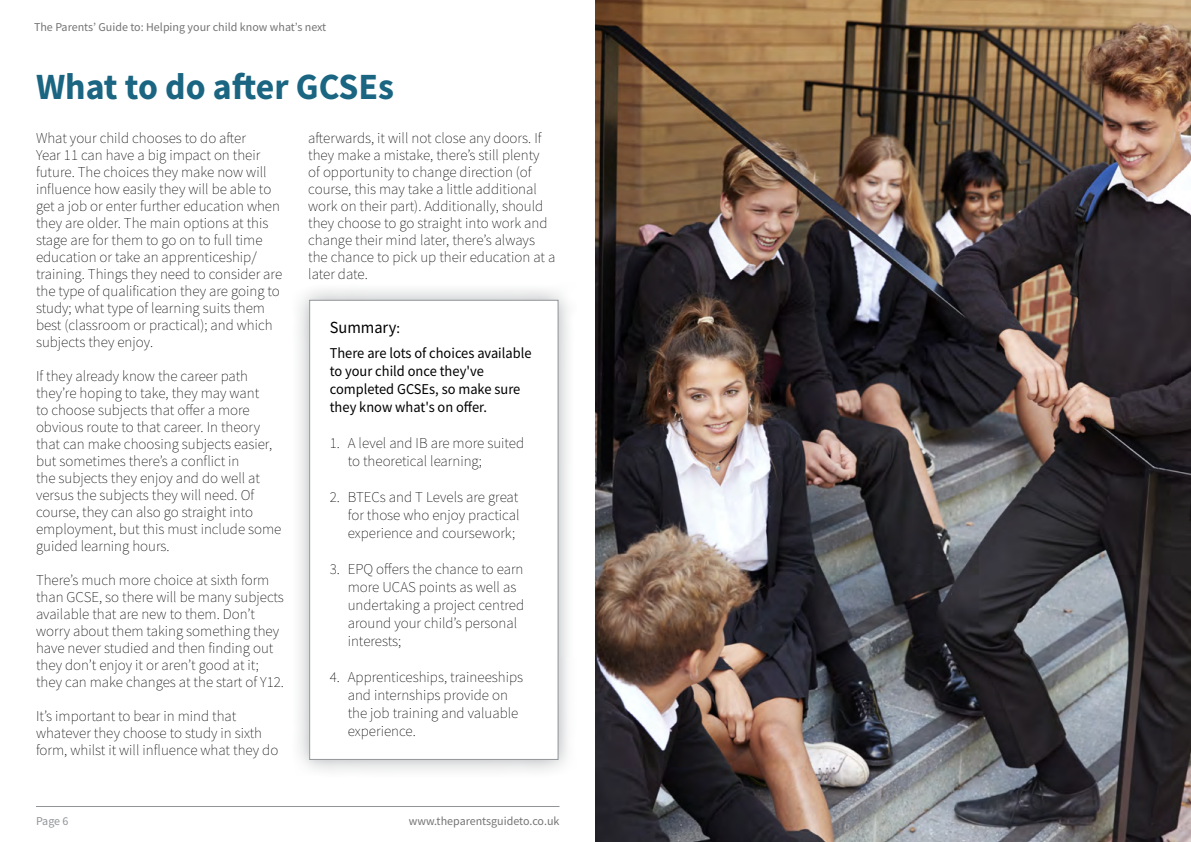
<style>
.page{position:relative;width:1191px;height:842px;background:#fff}
.page>*{position:absolute;margin:0;border:0;box-sizing:border-box;transform-origin:0 0}
.t1{font:700 37px "Source Sans Pro";color:#1a6581}
.t2{font:17px "Source Sans Pro";color:#000;scale:.96 1}
.t3{font:200 15px/17px "Source Sans Pro";color:#000}
.t4{font:15px/18px "Source Sans Pro";color:#000;scale:.96 1}
.t5{font:12px "Source Sans Pro";color:#757474}
.t6{font:12px "Source Sans Pro";color:#919598}
.s1{font-size:15px}
</style>
<div class="page">
<hr style="left:36px;top:806px;width:523px;height:1px;background:#919598">
<div style="left:291px;top:282px;width:285px;height:496px;background:#919598;opacity:.75"></div>
<div style="left:310px;top:300px;width:248px;height:459px;background:#fff"></div>
<div style="left:309px;top:300px;width:249px;height:460px;border:1px solid #919598"></div>
<img style="left:595px;top:0;width:596px;height:842px">
<p class="t5" style="left:34px;top:19px;width:294px">The Parents’ Guide to: Helping your child know what’s next</p>
<h1 class="t1" style="left:36px;top:61px;width:360px">What to do after GCSEs</h1>
<p class="t3" style="left:36px;top:130px;width:248px">What your child chooses to do after<br>Year 11 can have a big impact on their future. The choices they make now will influence how easily they will be able to get a job or enter further education when they are older. The main options at this stage are for them to go on to full time education or take an apprenticeship/ training. Things they need to consider are the type of qualification they are going to study; what type of learning suits them best (classroom or practical); and which subjects they enjoy.</p>
<p class="t3" style="left:36px;top:368px;width:247px">If they already know the career path they’re hoping to take, they may want<br>to choose subjects that offer a more obvious route to that career. In theory that can make choosing subjects easier, but sometimes there’s a conflict in<br>the subjects they enjoy and do well at versus the subjects they will need. Of course, they can also go straight into employment, but this must include some guided learning hours.</p>
<p class="t3" style="left:36px;top:572px;width:250px">There’s much more choice at sixth form than GCSE, so there will be many subjects available that are new to them. Don’t worry about them taking something they have never studied and then finding out they don’t enjoy it or aren’t good at it; they can make changes at the start of Y12.</p>
<p class="t3" style="left:36px;top:708px;width:244px">It’s important to bear in mind that whatever they choose to study in sixth form, whilst it will influence what they do</p>
<p class="t3" style="left:308px;top:130px;width:249px">afterwards, it will not close any doors. If they make a mistake, there’s still plenty<br>of opportunity to change direction (of course, this may take a little additional work on their part). Additionally, should they choose to go straight into work and change their mind later, there’s always the chance to pick up their education at a later date.</p>
<p class="t2" style="left:330px;top:317px;width:75px">Summary<span class="s1">:</span></p>
<p class="t4" style="left:330px;top:344px;width:212px">There are lots of choices available to your child once they've completed GCSEs, so make sure they know what's on offer.</p>
<p class="t3" style="left:348px;top:434px;width:178px;line-height:18px;text-indent:-18px">1. A level and IB are more suited to theoretical learning;</p>
<p class="t3" style="left:348px;top:488px;width:173px;line-height:18px;text-align:justify;text-indent:-18px">2. BTECs and T Levels are great for those who enjoy practical experience and coursework;</p>
<p class="t3" style="left:348px;top:560px;width:178px;line-height:18px;text-indent:-18px">3. EPQ offers the chance to earn more UCAS points as well as undertaking a project centred around your child’s personal interests;</p>
<p class="t3" style="left:348px;top:668px;width:177px;line-height:18px;text-indent:-18px">4. Apprenticeships, traineeships and internships provide on the job training and valuable experience.</p>
<p class="t6" style="left:36px;top:814px;width:34px">Page 6</p>
<p class="t5" style="left:409px;top:814px;width:152px">www.theparentsguideto.co.uk</p>
</div>
